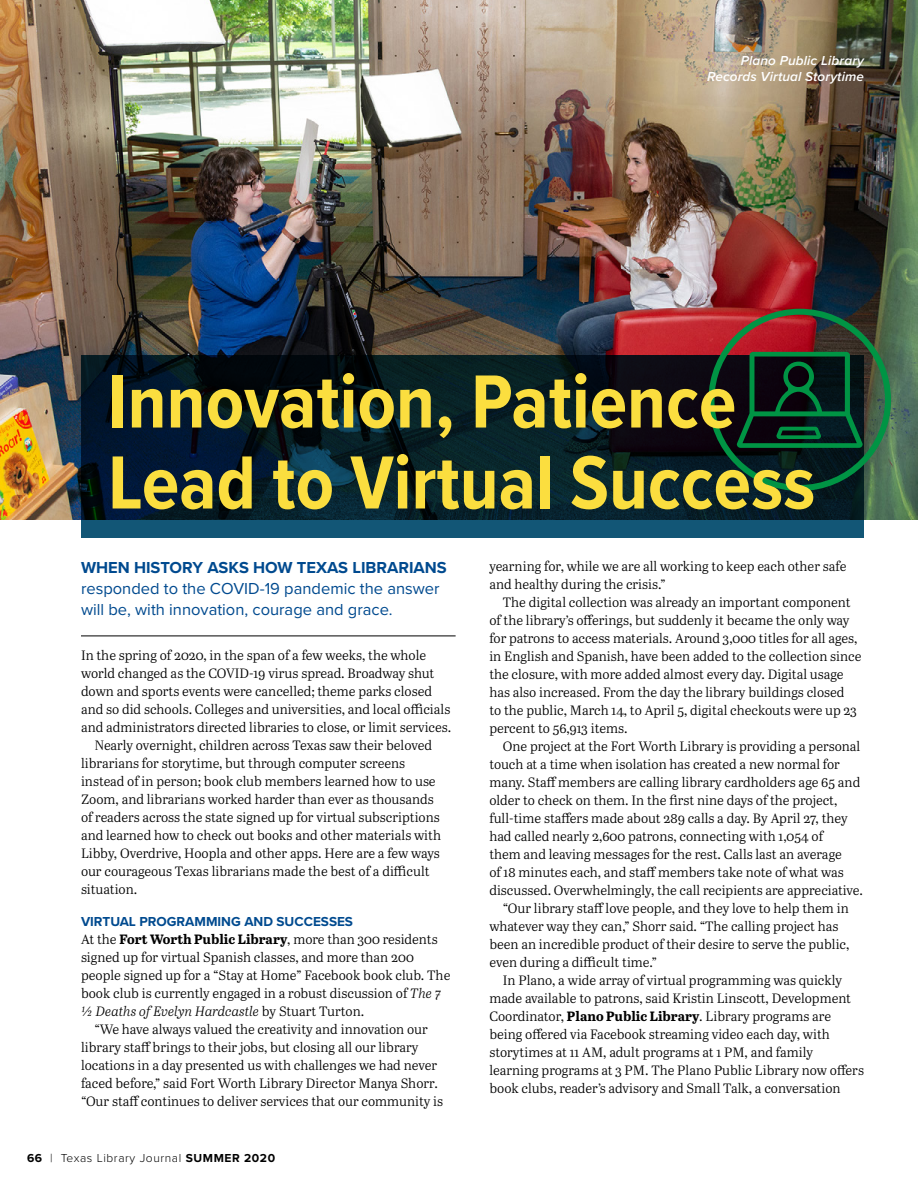
<style>
.page{position:relative;width:918px;height:1188px;background:#fff}
.page>*{position:absolute;margin:0;border:0;box-sizing:border-box;transform-origin:0 0}
.t1{font:700 78px/81px "Proxima Nova Cond";color:#fbde3f}
.t2{font:16.5px/21px "Proxima Nova";color:#004a8f}
.t3{font:700 16.5px "Proxima Nova";color:#004a8f}
.t4{font:13.5px/18px "Abril Text Lt";color:#000}
.t5{font:italic 600 13.5px/16.2px "Proxima Nova";letter-spacing:.01em;color:#fff;text-align:right}
.t6{font:italic 13.5px "Abril Text Lt";letter-spacing:-.005em;color:#000}
.t7{font:700 13.5px "Proxima Nova";color:#004a8f}
.t8{font:300 12px "Proxima Nova";letter-spacing:.05em;color:#000}
.s1{font-family:"Abril Text";font-weight:700}
.s2{font-style:italic}
.s3{font-style:normal}
.s4{font-weight:700}
</style>
<div class="page">
<hr style="left:81px;top:636px;width:375px;height:1px;background:#000">
<img style="left:0;top:0;width:918px;height:520px">
<svg style="left:81px;top:356px;width:783px;height:182px;background:#07202c"></svg>
<svg style="left:737px;top:352px;width:126px;height:96px;background:#073020"></svg>
<div style="left:708px;top:309px;width:183px;height:182px;border:6px solid #009444;border-radius:50%"></div>
<p class="t5" style="left:707px;top:52px;width:158px">Plano Public Library<br>Records Virtual Storytime</p>
<h1 class="t1" style="left:108px;top:359px;width:709px">Innovation, Patience<br>Lead to Virtual Success</h1>
<p class="t3" style="left:81px;top:555px;width:367px">WHEN HISTORY ASKS HOW TEXAS LIBRARIANS</p>
<p class="t2" style="left:81px;top:578px;width:360px">responded to the COVID-19 pandemic the answer will be, with innovation, courage and grace.</p>
<p class="t4" style="left:81px;top:646px;width:347px">In the spring of 2020, in the span of a few weeks, the whole</p>
<p class="t4" style="left:81px;top:664px;width:355px">world changed as the COVID-19 virus spread. Broadway shut</p>
<p class="t4" style="left:81px;top:682px;width:353px">down and sports events were cancelled; theme parks closed</p>
<p class="t4" style="left:81px;top:700px;width:371px">and so did schools. Colleges and universities, and local officials</p>
<p class="t4" style="left:81px;top:718px;width:372px">and administrators directed libraries to close, or limit services.</p>
<p class="t4" style="left:94px;top:736px;width:339px">Nearly overnight, children across Texas saw their beloved</p>
<p class="t4" style="left:81px;top:754px;width:326px">librarians for storytime, but through computer screens</p>
<p class="t4" style="left:81px;top:772px;width:356px">instead of in person; book club members learned how to use</p>
<p class="t4" style="left:81px;top:790px;width:354px">Zoom, and librarians worked harder than ever as thousands</p>
<p class="t4" style="left:81px;top:808px;width:360px">of readers across the state signed up for virtual subscriptions</p>
<p class="t4" style="left:81px;top:826px;width:362px">and learned how to check out books and other materials with</p>
<p class="t4" style="left:81px;top:844px;width:360px">Libby, Overdrive, Hoopla and other apps. Here are a few ways</p>
<p class="t4" style="left:81px;top:862px;width:350px">our courageous Texas librarians made the best of a difficult</p>
<p class="t4" style="left:81px;top:880px;width:58px">situation.</p>
<p class="t7" style="left:81px;top:911px;width:274px">VIRTUAL PROGRAMMING AND SUCCESSES</p>
<p class="t4" style="left:81px;top:929px;width:358px">At the <span class="s1">Fort Worth Public Library</span>, more than 300 residents</p>
<p class="t4" style="left:81px;top:947px;width:334px">signed up for virtual Spanish classes, and more than 200</p>
<p class="t4" style="left:81px;top:965px;width:371px">people signed up for a “Stay at Home” Facebook book club. The</p>
<p class="t4" style="left:81px;top:983px;width:362px">book club is currently engaged in a robust discussion of <span class="s2">The 7</span></p>
<p class="t6" style="left:81px;top:1001px;width:285px">½ Deaths of Evelyn Hardcastle <span class="s3">by Stuart Turton.</span></p>
<p class="t4" style="left:94px;top:1019px;width:335px">“We have always valued the creativity and innovation our</p>
<p class="t4" style="left:81px;top:1037px;width:339px">library staff brings to their jobs, but closing all our library</p>
<p class="t4" style="left:81px;top:1055px;width:358px">locations in a day presented us with challenges we had never</p>
<p class="t4" style="left:81px;top:1073px;width:358px">faced before,” said Fort Worth Library Director Manya Shorr.</p>
<p class="t4" style="left:81px;top:1091px;width:364px">“Our staff continues to deliver services that our community is</p>
<p class="t8" style="left:27px;top:1149px;width:250px"><span class="s4">66</span> | Texas Library Journal <span class="s4">SUMMER 2020</span></p>
<p class="t4" style="left:489px;top:556px;width:358px">yearning for, while we are all working to keep each other safe and healthy during the crisis.”</p>
<p class="t4" style="left:489px;top:592px;width:374px;text-indent:14px">The digital collection was already an important component of the library’s offerings, but suddenly it became the only way for patrons to access materials. Around 3,000 titles for all ages, in English and Spanish, have been added to the collection since the closure, with more added almost every day. Digital usage has also increased. From the day the library buildings closed<br>to the public, March 14, to April 5, digital checkouts were up 23 percent to 56,913 items.</p>
<p class="t4" style="left:503px;top:736px;width:359px">One project at the Fort Worth Library is providing a personal</p>
<p class="t4" style="left:489px;top:754px;width:352px">touch at a time when isolation has created a new normal for</p>
<p class="t4" style="left:489px;top:772px;width:372px">many. Staff members are calling library cardholders age 65 and</p>
<p class="t4" style="left:489px;top:790px;width:350px">older to check on them. In the first nine days of the project,</p>
<p class="t4" style="left:489px;top:808px;width:360px">full-time staffers made about 289 calls a day. By April 27, they</p>
<p class="t4" style="left:489px;top:826px;width:335px">had called nearly 2,600 patrons, connecting with 1,054 of</p>
<p class="t4" style="left:489px;top:844px;width:354px">them and leaving messages for the rest. Calls last an average</p>
<p class="t4" style="left:489px;top:862px;width:356px">of 18 minutes each, and staff members take note of what was</p>
<p class="t4" style="left:489px;top:880px;width:375px">discussed. Overwhelmingly, the call recipients are appreciative.</p>
<p class="t4" style="left:503px;top:898px;width:347px">“Our library staff love people, and they love to help them in</p>
<p class="t4" style="left:489px;top:916px;width:351px">whatever way they can,” Shorr said. “The calling project has</p>
<p class="t4" style="left:489px;top:934px;width:362px">been an incredible product of their desire to serve the public,</p>
<p class="t4" style="left:489px;top:952px;width:169px">even during a difficult time.”</p>
<p class="t4" style="left:503px;top:970px;width:341px">In Plano, a wide array of virtual programming was quickly</p>
<p class="t4" style="left:489px;top:988px;width:363px">made available to patrons, said Kristin Linscott, Development</p>
<p class="t4" style="left:489px;top:1006px;width:343px">Coordinator, <span class="s1">Plano Public Library</span>. Library programs are</p>
<p class="t4" style="left:489px;top:1024px;width:342px">being offered via Facebook streaming video each day, with</p>
<p class="t4" style="left:489px;top:1042px;width:325px">storytimes at 11 AM, adult programs at 1 PM, and family</p>
<p class="t4" style="left:489px;top:1060px;width:376px">learning programs at 3 PM. The Plano Public Library now offers</p>
<p class="t4" style="left:489px;top:1078px;width:353px">book clubs, reader’s advisory and Small Talk, a conversation</p>
</div>
